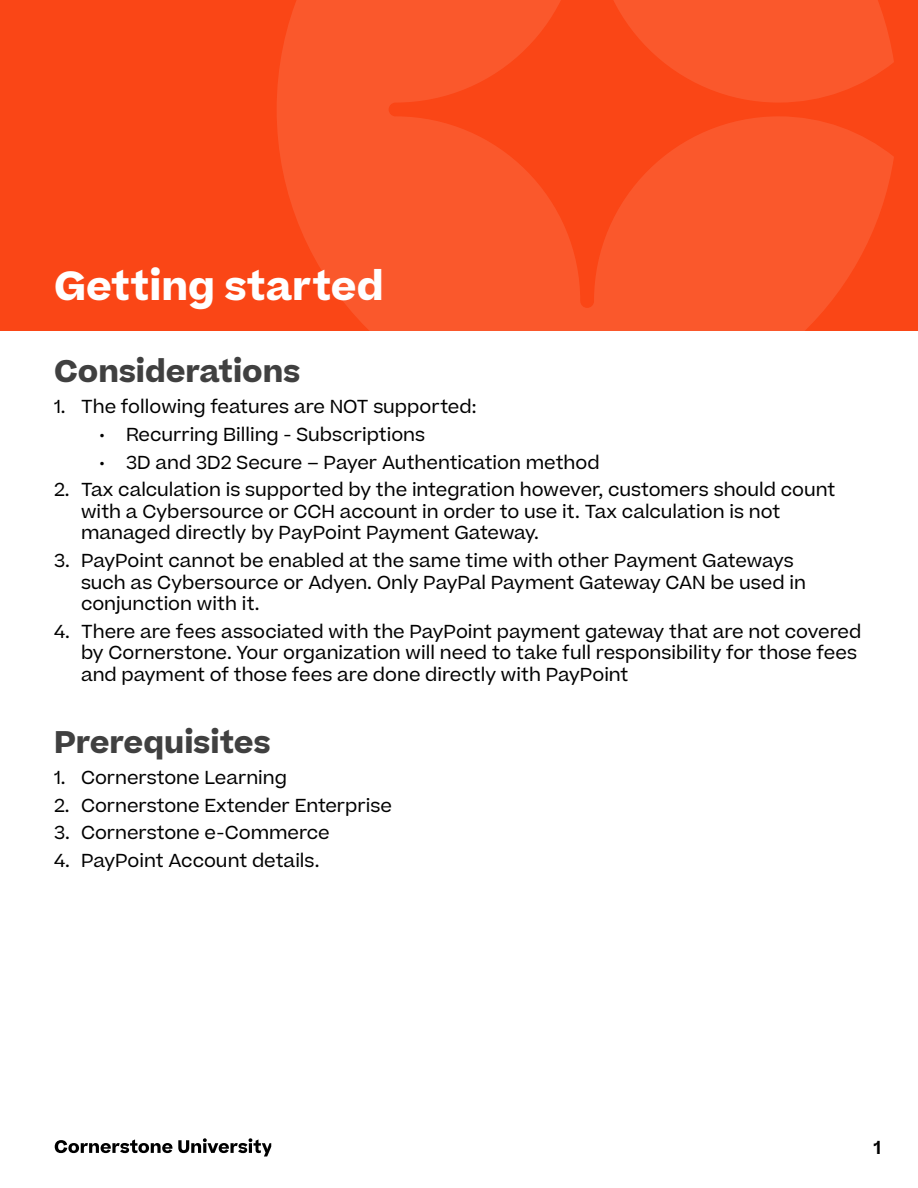
<style>
.page{position:relative;width:918px;height:1188px;background:#fff}
.page>*{position:absolute;margin:0;border:0;box-sizing:border-box;transform-origin:0 0}
.t1{font:700 39px "Beatrice";color:#fff}
.t2{font:700 30px "Beatrice";color:#404040}
.t3{font:18px/21.6px "Beatrice";color:#000}
.t4{font:600 18px "Beatrice";color:#000}
</style>
<div class="page">
<svg style="left:55px;top:1139px;width:117px;height:14px"></svg>
<svg style="left:178px;top:1138px;width:93px;height:18px"></svg>
<div style="left:0;top:0;width:918px;height:331px;background:#fa4616"></div>
<svg style="left:277px;top:0;width:617px;height:331px;fill:#fa582c"></svg>
<h1 class="t1" style="left:54px;top:259px;width:331px">Getting started</h1>
<h2 class="t2" style="left:54px;top:350px;width:248px">Considerations</h2>
<p class="t3" style="left:54px;top:396px;width:424px">1. The following features are NOT supported:</p>
<p class="t3" style="left:99px;top:423px;width:328px">• Recurring Billing - Subscriptions</p>
<p class="t3" style="left:99px;top:451px;width:502px">• 3D and 3D2 Secure – Payer Authentication method</p>
<p class="t3" style="left:81px;top:479px;width:756px;text-indent:-27px">2. Tax calculation is supported by the integration however, customers should count with a Cybersource or CCH account in order to use it. Tax calculation is not managed directly by PayPoint Payment Gateway.</p>
<p class="t3" style="left:81px;top:549px;width:727px;text-indent:-27px">3. PayPoint cannot be enabled at the same time with other Payment Gateways such as Cybersource or Adyen. Only PayPal Payment Gateway CAN be used in conjunction with it.</p>
<p class="t3" style="left:81px;top:620px;width:782px;text-indent:-27px">4. There are fees associated with the PayPoint payment gateway that are not covered by Cornerstone. Your organization will need to take full responsibility for those fees and payment of those fees are done directly with PayPoint</p>
<h2 class="t2" style="left:54px;top:721px;width:218px">Prerequisites</h2>
<p class="t3" style="left:54px;top:767px;width:235px">1. Cornerstone Learning</p>
<p class="t3" style="left:54px;top:794px;width:340px">2. Cornerstone Extender Enterprise</p>
<p class="t3" style="left:54px;top:822px;width:277px">3. Cornerstone e-Commerce</p>
<p class="t3" style="left:54px;top:849px;width:267px">4. PayPoint Account details.</p>
<p class="t4" style="left:874px;top:1136px;width:9px">1</p>
</div>
